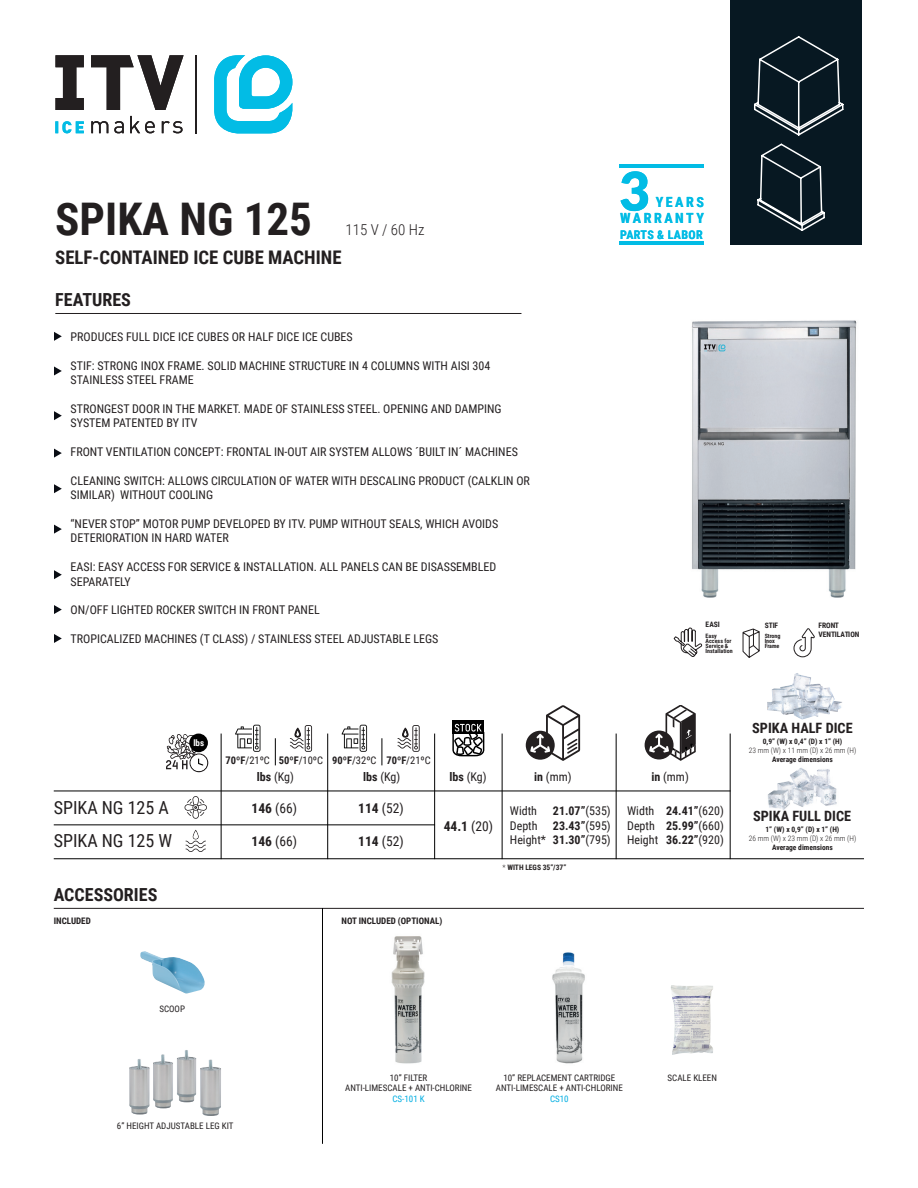
<style>
.page{position:relative;width:918px;height:1188px;background:#fff}
.page>*{position:absolute;margin:0;border:0;box-sizing:border-box;transform-origin:0 0}
.t1{font:900 53.4px "Lato";color:#02bce5}
.t2{font:700 45px "Roboto Condensed";color:#231f20}
.t3{font:700 18.75px "Roboto Condensed";color:#231f20}
.t4{font:18px "Roboto Condensed";color:#231f20}
.t5{font:700 18px "Roboto Condensed";color:#231f20}
.t6{font:300 15px "Roboto Condensed";color:#231f20}
.t7{font:700 14.25px "Roboto Condensed";color:#231f20}
.t8{font:700 13.95px/16.8px "Roboto Condensed";letter-spacing:.18em;color:#02bce5;text-align:right}
.t9{font:13.5px "Roboto Condensed";color:#231f20}
.t10{font:700 13.5px "Roboto Condensed";color:#231f20}
.t11{font:12px/14.4px "Roboto Condensed";color:#231f20}
.t12{font:700 12px/14.4px "Roboto Condensed";color:#231f20;text-align:justify}
.t13{font:700 12px "Roboto Condensed";letter-spacing:.03em;color:#02bce5}
.t14{font:10.5px "Roboto Condensed";color:#231f20}
.t15{font:9px/10.8px "Roboto Condensed";color:#231f20;text-align:center}
.t16{font:700 9px "Roboto Condensed";color:#231f20}
.t17{font:9px "Roboto Condensed";color:#00aee2}
.t18{font:700 9px "Roboto Condensed";color:#fff}
.t19{font:700 7.5px/9px "Roboto Condensed";color:#231f20}
.t20{font:300 7.5px "Roboto Condensed";color:#231f20}
.t21{font:700 6px/5.1px "Roboto Condensed";color:#231f20}
.s1{font-weight:700}
.s2{font-weight:400}
.s3{font-weight:300}
</style>
<div class="page">
<hr style="left:54px;top:908px;width:810px;height:1px;background:#231f20">
<svg style="left:673px;top:627px;width:30px;height:30px"></svg>
<svg style="left:742px;top:628px;width:18px;height:30px"></svg>
<svg style="left:793px;top:628px;width:22px;height:30px"></svg>
<hr style="left:322px;top:908px;width:1px;height:236px;background:#000">
<img style="left:140px;top:951px;width:65px;height:43px">
<div style="left:730px;top:0;width:131px;height:245px;background:#071822"></div>
<svg style="left:754px;top:36px;width:90px;height:195px"></svg>
<hr style="left:196px;top:55px;width:1px;height:79px;background:#231f20">
<svg style="left:214px;top:55px;width:78px;height:78px"></svg>
<svg style="left:91px;top:116px;width:92px;height:17px"></svg>
<svg style="left:55px;top:121px;width:29px;height:12px"></svg>
<svg style="left:55px;top:55px;width:129px;height:55px"></svg>
<hr style="left:619px;top:242px;width:85px;height:3px;background:#02bce5">
<hr style="left:619px;top:165px;width:85px;height:3px;background:#02bce5">
<hr style="left:55px;top:313px;width:466px;height:1px;background:#231f20">
<svg style="left:54px;top:332px;width:8px;height:9px"></svg>
<svg style="left:54px;top:366px;width:8px;height:9px"></svg>
<svg style="left:54px;top:411px;width:8px;height:9px"></svg>
<svg style="left:54px;top:449px;width:8px;height:9px"></svg>
<svg style="left:54px;top:484px;width:8px;height:9px"></svg>
<svg style="left:54px;top:525px;width:8px;height:9px"></svg>
<svg style="left:54px;top:570px;width:8px;height:9px"></svg>
<svg style="left:54px;top:605px;width:8px;height:9px"></svg>
<svg style="left:54px;top:634px;width:8px;height:9px"></svg>
<svg style="left:184px;top:796px;width:23px;height:23px"></svg>
<hr style="left:54px;top:791px;width:677px;height:1px;background:#000">
<hr style="left:54px;top:824px;width:381px;height:1px;background:#000">
<hr style="left:54px;top:858px;width:810px;height:1px;background:#000">
<hr style="left:221px;top:734px;width:1px;height:125px;background:#000">
<hr style="left:327px;top:734px;width:1px;height:125px;background:#000">
<hr style="left:502px;top:734px;width:1px;height:125px;background:#000">
<hr style="left:434px;top:734px;width:1px;height:125px;background:#000">
<hr style="left:616px;top:734px;width:1px;height:125px;background:#000">
<hr style="left:730px;top:734px;width:1px;height:125px;background:#000">
<svg style="left:275px;top:738px;width:1px;height:27px"></svg>
<svg style="left:235px;top:725px;width:26px;height:27px"></svg>
<svg style="left:290px;top:725px;width:22px;height:27px"></svg>
<svg style="left:382px;top:738px;width:1px;height:27px"></svg>
<svg style="left:342px;top:725px;width:25px;height:27px"></svg>
<svg style="left:398px;top:725px;width:22px;height:27px"></svg>
<div style="left:526px;top:731px;width:29px;height:29px;background:#231f20;border-radius:50%"></div>
<svg style="left:530px;top:705px;width:50px;height:56px"></svg>
<div style="left:645px;top:731px;width:29px;height:28px;background:#231f20;border-radius:50%"></div>
<svg style="left:649px;top:705px;width:47px;height:56px"></svg>
<img style="left:767px;top:768px;width:48px;height:42px">
<img style="left:767px;top:673px;width:75px;height:47px">
<svg style="left:166px;top:734px;width:42px;height:38px"></svg>
<div style="left:189px;top:734px;width:19px;height:18px;background:#000;border-radius:50%"></div>
<svg style="left:186px;top:830px;width:20px;height:22px"></svg>
<svg style="left:452px;top:721px;width:32px;height:3px"></svg>
<svg style="left:452px;top:724px;width:32px;height:32px"></svg>
<img style="left:692px;top:320px;width:165px;height:278px">
<img style="left:153px;top:1050px;width:44px;height:58px">
<img style="left:671px;top:985px;width:42px;height:70px">
<img style="left:391px;top:936px;width:34px;height:128px">
<img style="left:552px;top:952px;width:33px;height:112px">
<h2 class="t2" style="left:55px;top:187px;width:258px">SPIKA NG 125</h2>
<p class="t6" style="left:346px;top:219px;width:81px">115 V / 60 Hz</p>
<h3 class="t3" style="left:55px;top:245px;width:288px">SELF-CONTAINED ICE CUBE MACHINE</h3>
<h3 class="t5" style="left:55px;top:287px;width:77px">FEATURES</h3>
<p class="t11" style="left:71px;top:329px;width:284px">PRODUCES FULL DICE ICE CUBES OR HALF DICE ICE CUBES</p>
<p class="t11" style="left:71px;top:358px;width:421px">STIF: STRONG INOX FRAME. SOLID MACHINE STRUCTURE IN 4 COLUMNS WITH AISI 304<br>STAINLESS STEEL FRAME</p>
<p class="t11" style="left:71px;top:401px;width:433px">STRONGEST DOOR IN THE MARKET. MADE OF STAINLESS STEEL. OPENING AND DAMPING<br>SYSTEM PATENTED BY ITV</p>
<p class="t11" style="left:71px;top:444px;width:449px">FRONT VENTILATION CONCEPT: FRONTAL IN-OUT AIR SYSTEM ALLOWS ´BUILT IN´ MACHINES</p>
<p class="t11" style="left:71px;top:473px;width:461px">CLEANING SWITCH: ALLOWS CIRCULATION OF WATER WITH DESCALING PRODUCT (CALKLIN OR<br>SIMILAR) WITHOUT COOLING</p>
<p class="t11" style="left:71px;top:516px;width:429px">“NEVER STOP” MOTOR PUMP DEVELOPED BY ITV. PUMP WITHOUT SEALS, WHICH AVOIDS<br>DETERIORATION IN HARD WATER</p>
<p class="t11" style="left:71px;top:559px;width:427px">EASI: EASY ACCESS FOR SERVICE &amp; INSTALLATION. ALL PANELS CAN BE DISASSEMBLED<br>SEPARATELY</p>
<p class="t11" style="left:71px;top:603px;width:251px">ON/OFF LIGHTED ROCKER SWITCH IN FRONT PANEL</p>
<p class="t11" style="left:71px;top:631px;width:369px">TROPICALIZED MACHINES (T CLASS) / STAINLESS STEEL ADJUSTABLE LEGS</p>
<h1 class="t1" style="left:619px;top:151px;width:32px">3</h1>
<p class="t13" style="left:620px;top:226px;width:84px">PARTS &amp; LABOR</p>
<p class="t8" style="left:620px;top:193px;width:85px">YEARS<br>WARRANTY</p>
<p class="t19" style="left:706px;top:620px;width:16px">EASI</p>
<p class="t21" style="left:706px;top:633px;width:29px">Easy<br>Access for<br>Service &amp;<br>Installation</p>
<p class="t19" style="left:765px;top:620px;width:15px">STIF</p>
<p class="t21" style="left:765px;top:633px;width:17px">Strong<br>Inox<br>Frame</p>
<p class="t19" style="left:819px;top:621px;width:42px">FRONT<br>VENTILATION</p>
<p class="t7" style="left:752px;top:718px;width:102px">SPIKA HALF DICE</p>
<p class="t18" style="left:193px;top:736px;width:12px">lbs</p>
<p class="t14" style="left:226px;top:753px;width:207px"><span class="s1">70ºF</span>/21ºC <span class="s1">50ºF</span>/10ºC <span class="s1">90ºF</span>/32ºC <span class="s1">70ºF</span>/21ºC</p>
<p class="t19" style="left:763px;top:736px;width:81px">0,9” (W) x 0,4” (D) x 1” (H)</p>
<p class="t20" style="left:749px;top:745px;width:109px">23 mm (W) x 11 mm (D) x 26 mm (H)</p>
<p class="t19" style="left:772px;top:754px;width:62px">Average dimensions</p>
<p class="t11" style="left:257px;top:769px;width:39px"><span class="s1">lbs</span> (Kg)</p>
<p class="t11" style="left:363px;top:769px;width:39px"><span class="s1">lbs</span> (Kg)</p>
<p class="t11" style="left:450px;top:769px;width:39px"><span class="s1">lbs</span> (Kg)</p>
<p class="t11" style="left:534px;top:769px;width:39px"><span class="s1">in</span> (mm)</p>
<p class="t11" style="left:652px;top:769px;width:39px"><span class="s1">in</span> (mm)</p>
<h3 class="t4" style="left:54px;top:795px;width:117px">SPIKA NG 125 A</h3>
<h3 class="t4" style="left:54px;top:828px;width:120px">SPIKA NG 125 W</h3>
<p class="t9" style="left:252px;top:798px;width:47px"><span class="s1">146</span> (66)</p>
<p class="t9" style="left:252px;top:831px;width:47px"><span class="s1">146</span> (66)</p>
<p class="t9" style="left:358px;top:798px;width:47px"><span class="s1">114</span> (52)</p>
<p class="t9" style="left:358px;top:831px;width:47px"><span class="s1">114</span> (52)</p>
<p class="t10" style="left:444px;top:816px;width:51px">44.1 <span class="s2">(20)</span></p>
<p class="t12" style="left:553px;top:803px;width:59px">21.07”<span class="s2">(535)<br></span>23.43”<span class="s2">(595)<br></span>31.30”<span class="s2">(795)</span></p>
<p class="t11" style="left:510px;top:803px;width:38px">Width<br>Depth<br>Height*</p>
<p class="t11" style="left:627px;top:803px;width:33px">Width<br>Depth<br>Height</p>
<p class="t12" style="left:666px;top:803px;width:59px">24.41”<span class="s2">(620)<br></span>25.99”<span class="s2">(660)<br></span>36.22”<span class="s2">(920)</span></p>
<p class="t7" style="left:753px;top:806px;width:99px">SPIKA FULL DICE</p>
<p class="t19" style="left:766px;top:825px;width:75px">1” (W) x 0,9” (D) x 1” (H)</p>
<p class="t20" style="left:749px;top:833px;width:109px">26 mm (W) x 23 mm (D) x 26 mm (H)</p>
<p class="t19" style="left:772px;top:843px;width:62px">Average dimensions</p>
<p class="t19" style="left:502px;top:862px;width:65px"><span class="s3">*</span> WITH LEGS 35”/37”</p>
<h3 class="t5" style="left:54px;top:882px;width:105px">ACCESSORIES</h3>
<p class="t16" style="left:54px;top:914px;width:39px">INCLUDED</p>
<p class="t16" style="left:342px;top:914px;width:102px">NOT INCLUDED (OPTIONAL)</p>
<p class="t15" style="left:159px;top:1003px;width:27px">SCOOP</p>
<p class="t15" style="left:117px;top:1120px;width:118px">6” HEIGHT ADJUSTABLE LEG KIT</p>
<p class="t15" style="left:496px;top:1072px;width:128px">10” REPLACEMENT CARTRIDGE<br>ANTI-LIMESCALE + ANTI-CHLORINE</p>
<p class="t17" style="left:550px;top:1093px;width:20px">CS10</p>
<p class="t15" style="left:390px;top:1072px;width:39px">10” FILTER</p>
<p class="t15" style="left:668px;top:1072px;width:51px">SCALE KLEEN</p>
<p class="t15" style="left:345px;top:1082px;width:128px">ANTI-LIMESCALE + ANTI-CHLORINE</p>
<p class="t17" style="left:392px;top:1093px;width:34px">CS-101 K</p>
</div>
